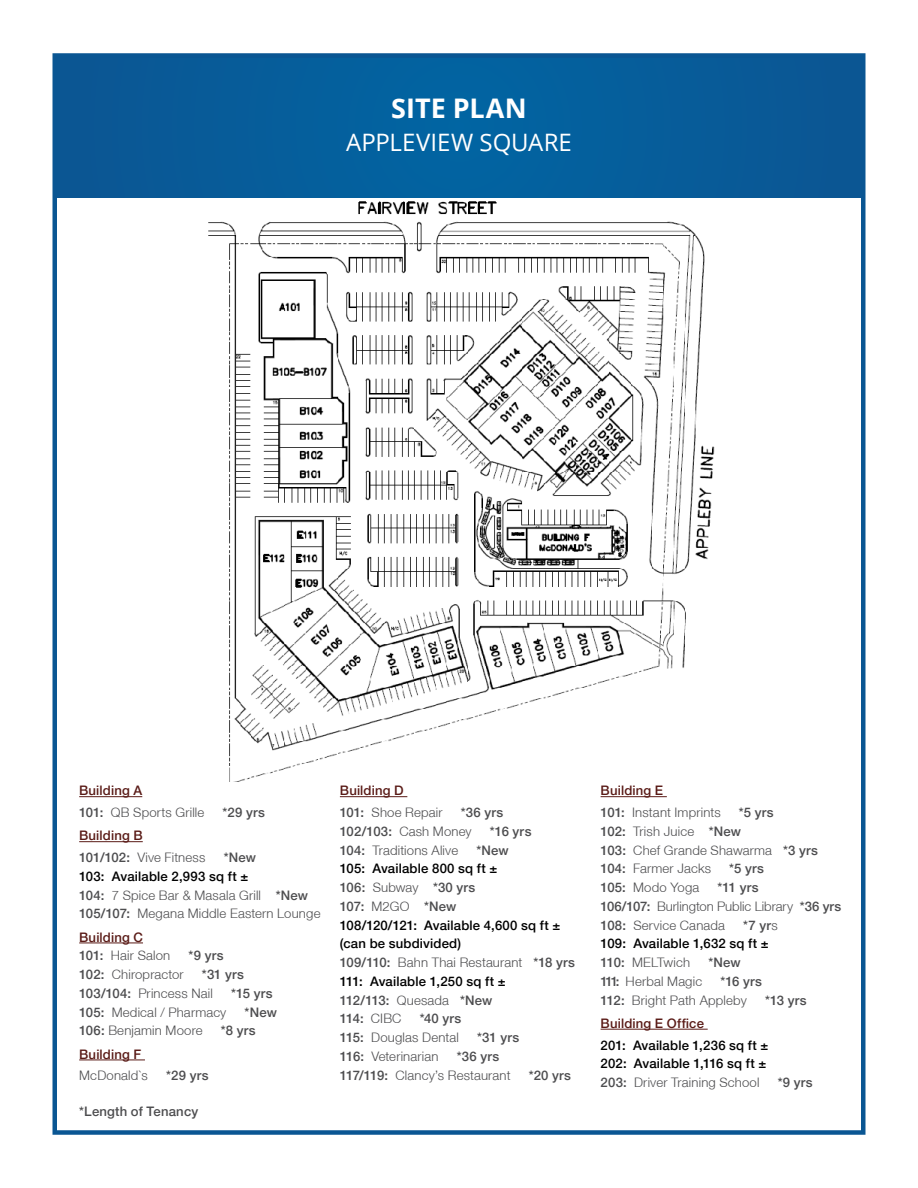
<style>
.page{position:relative;width:918px;height:1188px;background:#fff}
.page>*{position:absolute;margin:0;border:0;box-sizing:border-box;transform-origin:0 0}
.t1{font:700 27px "Open Sans";letter-spacing:.005em;color:#fff}
.t2{font:24px "Open Sans";color:#fff}
.t3{font:300 13.2px/18.8px "Helvetica Neue LT";letter-spacing:.015em;color:#4d4d4f}
.t4{font:500 13.2px/18.8px "Helvetica Neue LT";letter-spacing:.015em;color:#000}
.t5{font:500 13.2px/18.8px "Helvetica Neue LT";letter-spacing:.015em;color:#4d4d4f}
.t6{font:500 13.2px/18.8px "Helvetica Neue LT";letter-spacing:.01em;color:#5a1b17}
.s1{font-weight:500;color:#5a1b17}
.s2{font-weight:500}
.s3{font-weight:500;color:#000}
.s4{color:#4d4d4f}
.s5{font-weight:300;color:#4d4d4f}
.s6{font-weight:300}
</style>
<div class="page">
<img style="left:208px;top:201px;width:507px;height:581px">
<hr style="left:79px;top:796px;width:63px;height:1px;background:#5a1b17">
<hr style="left:79px;top:841px;width:64px;height:1px;background:#5a1b17">
<hr style="left:79px;top:943px;width:64px;height:1px;background:#5a1b17">
<hr style="left:79px;top:1060px;width:66px;height:1px;background:#5a1b17">
<hr style="left:340px;top:796px;width:67px;height:1px;background:#5a1b17">
<hr style="left:601px;top:796px;width:66px;height:1px;background:#5a1b17">
<hr style="left:601px;top:1029px;width:107px;height:1px;background:#5a1b17">
<div style="left:54px;top:55px;width:810px;height:143px;background:#065d9a"></div>
<div style="left:52px;top:53px;width:814px;height:1082px;border:4px solid #0a5693"></div>
<h1 class="t1" style="left:391px;top:89px;width:137px">SITE PLAN</h1>
<h2 class="t2" style="left:346px;top:126px;width:227px">APPLEVIEW SQUARE</h2>
<p class="t3" style="left:79px;top:780px;width:127px;line-height:21.8px"><span class="s1">Building A<br></span><span class="s2">101:</span> QB Sports Grille</p>
<p class="t5" style="left:223px;top:803px;width:44px">*29 yrs</p>
<p class="t3" style="left:79px;top:825px;width:128px;line-height:21.8px"><span class="s1">Building B<br></span><span class="s2">101/102:</span> Vive Fitness</p>
<p class="t5" style="left:224px;top:848px;width:34px">*New</p>
<p class="t3" style="left:79px;top:867px;width:243px"><span class="s3">103: Available 2,993 sq ft ±<br></span><span class="s2">104:</span> 7 Spice Bar &amp; Masala Grill <span class="s2">*New<br>105/107:</span> Megana Middle Eastern Lounge</p>
<p class="t6" style="left:79px;top:927px;width:93px">Building C<br><span class="s4">101:</span> <span class="s5">Hair Salon</span></p>
<p class="t5" style="left:189px;top:946px;width:37px">*9 yrs</p>
<p class="t3" style="left:79px;top:965px;width:106px"><span class="s2">102:</span> Chiropractor</p>
<p class="t5" style="left:79px;top:965px;width:166px;text-indent:123px">*31 yrs<br>103/104: <span class="s6">Princess Nail</span></p>
<p class="t5" style="left:231px;top:984px;width:43px">*15 yrs</p>
<p class="t3" style="left:79px;top:1002px;width:149px"><span class="s2">105:</span> Medical / Pharmacy</p>
<p class="t5" style="left:245px;top:1002px;width:34px">*New</p>
<p class="t3" style="left:79px;top:1021px;width:125px"><span class="s2">106:</span> Benjamin Moore</p>
<p class="t5" style="left:221px;top:1021px;width:36px">*8 yrs</p>
<p class="t6" style="left:79px;top:1044px;width:64px">Building F</p>
<p class="t3" style="left:79px;top:1066px;width:70px">McDonald`s</p>
<p class="t5" style="left:166px;top:1066px;width:44px">*29 yrs</p>
<p class="t5" style="left:79px;top:1102px;width:121px">*Length of Tenancy</p>
<p class="t3" style="left:340px;top:780px;width:104px;line-height:21.8px"><span class="s1">Building D<br></span><span class="s2">101:</span> Shoe Repair</p>
<p class="t5" style="left:340px;top:803px;width:165px;text-indent:121px">*36 yrs<br>102/103: <span class="s6">Cash Money</span></p>
<p class="t5" style="left:490px;top:822px;width:43px">*16 yrs</p>
<p class="t3" style="left:340px;top:840px;width:120px"><span class="s2">104:</span> Traditions Alive</p>
<p class="t5" style="left:476px;top:840px;width:34px">*New</p>
<p class="t4" style="left:340px;top:859px;width:237px">105: Available 800 sq ft ±<br><span class="s4">106:</span> <span class="s5">Subway</span> <span class="s4">*30 yrs<br>107:</span> <span class="s5">M2GO</span> <span class="s4">*New<br></span>108/120/121: Available 4,600 sq ft ± (can be subdivided)<br><span class="s4">109/110:</span> <span class="s5">Bahn Thai Restaurant</span> <span class="s4">*18 yrs<br></span>111: Available 1,250 sq ft ±<br><span class="s4">112/113:</span> <span class="s5">Quesada</span> <span class="s4">*New<br>114:</span> <span class="s5">CIBC</span></p>
<p class="t3" style="left:340px;top:1009px;width:123px;text-align:right"><span class="s2">*40 yrs<br>115:</span> Douglas Dental</p>
<p class="t5" style="left:477px;top:1028px;width:44px">*31 yrs</p>
<p class="t3" style="left:340px;top:1047px;width:100px"><span class="s2">116:</span> Veterinarian</p>
<p class="t3" style="left:340px;top:1047px;width:172px;text-indent:117px"><span class="s2">*36 yrs<br>117/119:</span> Clancy’s Restaurant</p>
<p class="t5" style="left:529px;top:1065px;width:44px">*20 yrs</p>
<p class="t3" style="left:601px;top:780px;width:122px;line-height:21.8px"><span class="s1">Building E<br></span><span class="s2">101:</span> Instant Imprints</p>
<p class="t3" style="left:601px;top:803px;width:219px;text-indent:138px"><span class="s2">*5 yrs<br>102:</span> Trish Juice <span class="s2">*New<br>103:</span> Chef Grande Shawarma <span class="s2">*3 yrs<br>104:</span> Farmer Jacks</p>
<p class="t5" style="left:729px;top:859px;width:36px">*5 yrs</p>
<p class="t3" style="left:601px;top:878px;width:100px"><span class="s2">105:</span> Modo Yoga</p>
<p class="t3" style="left:601px;top:878px;width:242px;text-indent:117px"><span class="s2">*11 yrs<br>106/107:</span> Burlington Public Library <span class="s2">*36 yrs<br>108:</span> Service Canada</p>
<p class="t4" style="left:601px;top:915px;width:179px;text-indent:143px"><span class="s4">*7 yr</span><span class="s5">s<br></span>109: Available 1,632 sq ft ±<br><span class="s4">110:</span> <span class="s5">MELTwich</span></p>
<p class="t5" style="left:708px;top:953px;width:34px">*New</p>
<p class="t3" style="left:601px;top:972px;width:103px"><span class="s2">111:</span> Herbal Magic</p>
<p class="t3" style="left:601px;top:972px;width:163px;text-indent:120px"><span class="s2">*16 yrs<br>112:</span> Bright Path Appleby</p>
<p class="t5" style="left:765px;top:990px;width:43px">*13 yrs</p>
<p class="t6" style="left:601px;top:1014px;width:105px">Building E Office</p>
<p class="t4" style="left:601px;top:1035px;width:169px">201: Available 1,236 sq ft ±<br>202: Available 1,116 sq ft ±<br><span class="s4">203:</span> <span class="s5">Driver Training School</span></p>
<p class="t5" style="left:778px;top:1073px;width:37px">*9 yrs</p>
</div>
